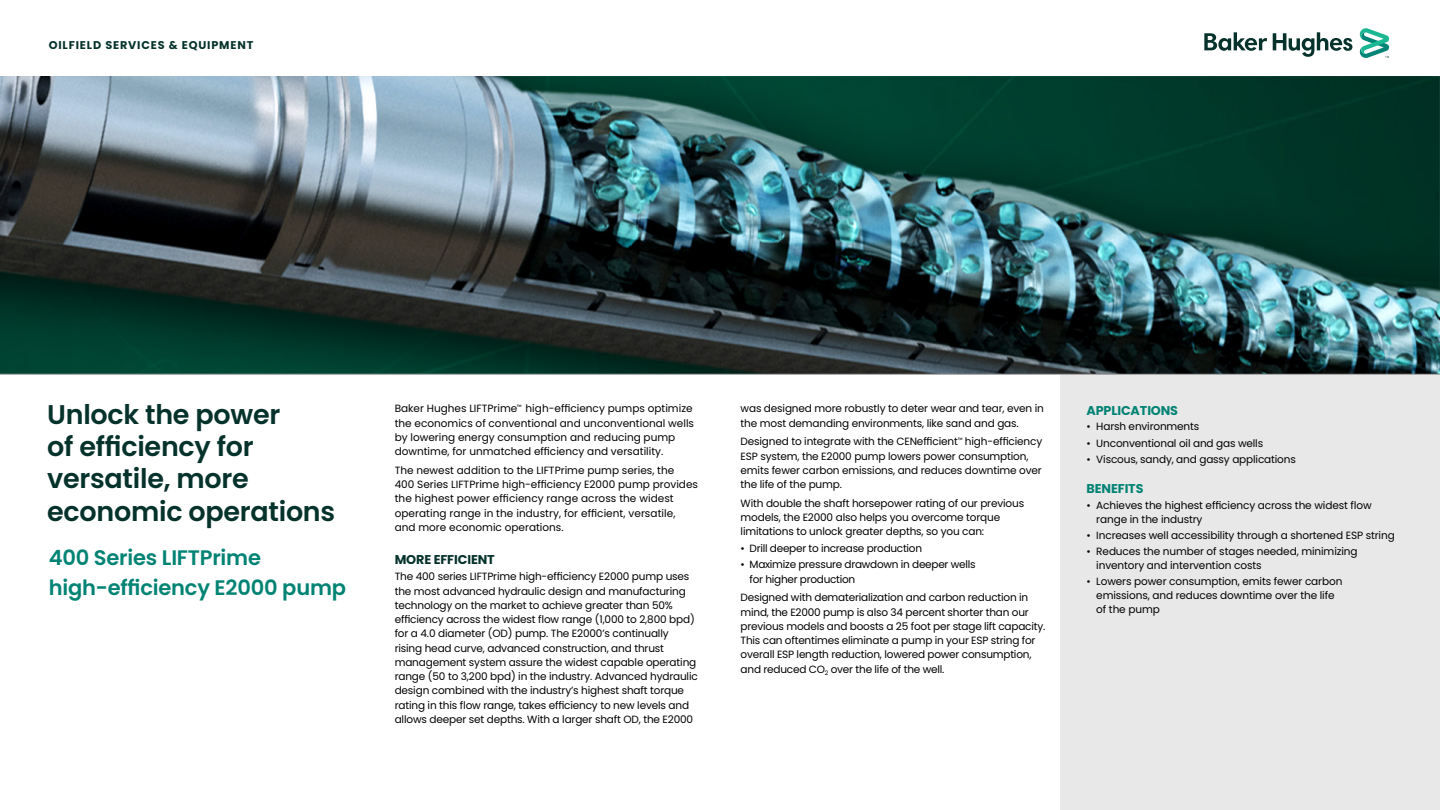
<style>
.page{position:relative;width:1440px;height:810px;background:#fff}
.page>*{position:absolute;margin:0;border:0;box-sizing:border-box;transform-origin:0 0}
.t1{font:600 27px/32.4px "Poppins";letter-spacing:-.01em;color:#05322b}
.t2{font:600 21px/29.2px "Poppins";letter-spacing:-.01em;color:#018374}
.t3{font:700 12.75px "Poppins";letter-spacing:-.01em;color:#018374}
.t4{font:700 12.75px "Poppins";letter-spacing:-.01em;color:#05322b}
.t5{font:700 11.25px "Poppins";letter-spacing:.075em;color:#05322b}
.t6{font:10.5px/14.2px "Poppins";letter-spacing:-.015em;color:#000}
</style>
<div class="page">
<img style="left:0;top:77px;width:1440px;height:297px">
<div style="left:1060px;top:375px;width:380px;height:435px;background:#e8e8e8"></div>
<svg style="left:1204px;top:28px;width:185px;height:30px"></svg>
<hr style="left:0;top:374px;width:1440px;height:1px;background:#949494">
<p class="t5" style="left:49px;top:38px;width:206px">OILFIELD SERVICES &amp; EQUIPMENT</p>
<h1 class="t1" style="left:47px;top:398px;width:290px">Unlock the power<br>of efficiency for versatile, more economic operations</h1>
<h2 class="t2" style="left:49px;top:544px;width:299px">400 Series LIFTPrime high-efficiency E2000 pump</h2>
<p class="t6" style="left:395px;top:402px;width:301px">Baker Hughes LIFTPrime<sup>™</sup> high-efficiency pumps optimize the economics of conventional and unconventional wells by lowering energy consumption and reducing pump downtime, for unmatched efficiency and versatility.</p>
<p class="t6" style="left:395px;top:463px;width:305px">The newest addition to the LIFTPrime pump series, the<br>400 Series LIFTPrime high-efficiency E2000 pump provides the highest power efficiency range across the widest operating range in the industry, for efficient, versatile, and more economic operations.</p>
<p class="t4" style="left:395px;top:552px;width:102px">MORE EFFICIENT</p>
<p class="t6" style="left:395px;top:570px;width:305px">The 400 series LIFTPrime high-efficiency E2000 pump uses the most advanced hydraulic design and manufacturing technology on the market to achieve greater than 50% efficiency across the widest flow range (1,000 to 2,800 bpd) for a 4.0 diameter (OD) pump. The E2000’s continually rising head curve, advanced construction, and thrust management system assure the widest capable operating range (50 to 3,200 bpd) in the industry. Advanced hydraulic design combined with the industry’s highest shaft torque rating in this flow range, takes efficiency to new levels and allows deeper set depths. With a larger shaft OD, the E2000</p>
<p class="t6" style="left:741px;top:402px;width:305px">was designed more robustly to deter wear and tear, even in the most demanding environments, like sand and gas.</p>
<p class="t6" style="left:741px;top:435px;width:303px">Designed to integrate with the CENefficient<sup>™</sup> high-efficiency ESP system, the E2000 pump lowers power consumption, emits fewer carbon emissions, and reduces downtime over the life of the pump.</p>
<p class="t6" style="left:741px;top:496px;width:285px">With double the shaft horsepower rating of our previous models, the E2000 also helps you overcome torque limitations to unlock greater depths, so you can:</p>
<p class="t6" style="left:741px;top:541px;width:183px">• Drill deeper to increase production</p>
<p class="t6" style="left:750px;top:558px;width:227px;text-indent:-9px">• Maximize pressure drawdown in deeper wells for higher production</p>
<p class="t6" style="left:741px;top:591px;width:306px">Designed with dematerialization and carbon reduction in mind, the E2000 pump is also 34 percent shorter than our previous models and boosts a 25 foot per stage lift capacity.<br>This can oftentimes eliminate a pump in your ESP string for overall ESP length reduction, lowered power consumption, and reduced CO<sub>2</sub> over the life of the well.</p>
<p class="t3" style="left:1087px;top:403px;width:93px">APPLICATIONS</p>
<p class="t6" style="left:1087px;top:420px;width:114px">• Harsh environments</p>
<p class="t6" style="left:1087px;top:436px;width:178px">• Unconventional oil and gas wells</p>
<p class="t6" style="left:1087px;top:453px;width:211px">• Viscous, sandy, and gassy applications</p>
<p class="t3" style="left:1087px;top:481px;width:59px">BENEFITS</p>
<p class="t6" style="left:1096px;top:498px;width:277px;text-indent:-10px">• Achieves the highest efficiency across the widest flow range in the industry</p>
<p class="t6" style="left:1087px;top:528px;width:310px">• Increases well accessibility through a shortened ESP string</p>
<p class="t6" style="left:1096px;top:544px;width:263px;text-indent:-10px">• Reduces the number of stages needed, minimizing inventory and intervention costs</p>
<p class="t6" style="left:1096px;top:574px;width:248px;text-indent:-10px">• Lowers power consumption, emits fewer carbon emissions, and reduces downtime over the life of the pump</p>
</div>
